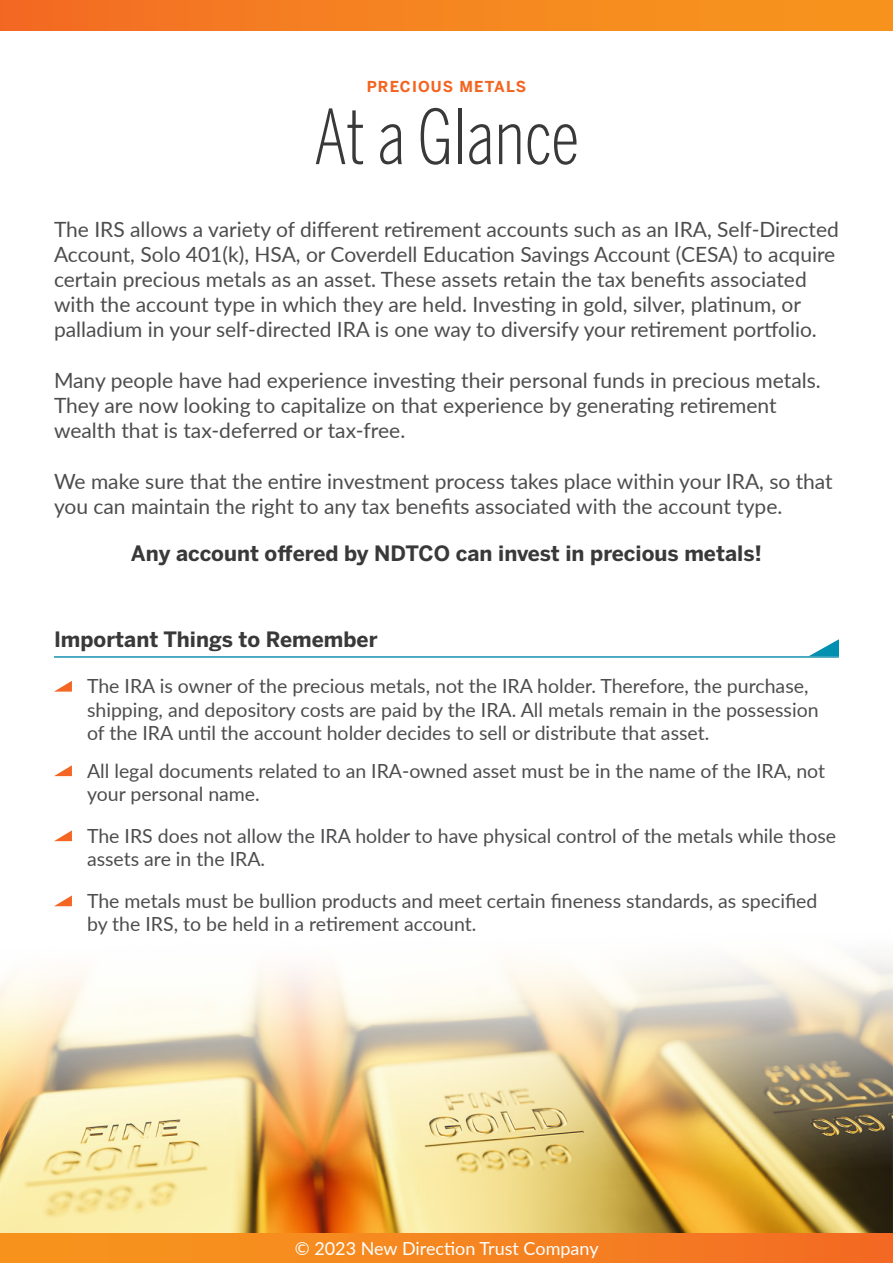
<style>
.page{position:relative;width:893px;height:1263px;background:#fff}
.page>*{position:absolute;margin:0;border:0;box-sizing:border-box;transform-origin:0 0}
.Headline_Small{font:300 75px "Benton Sans Comp";color:#393939}
.t1{font:21px/25.2px "Lato";color:#4d4d4f}
.Main_Copy{font:700 21px "Benton Sans";color:#393939}
.t2{font:19.5px/23.4px "Lato";color:#4d4d4f}
.t3{font:18px "Lato";color:#fff}
.Subhead_Orange_CAPS{font:700 15px "Benton Sans";letter-spacing:.075em;color:#f36421}
</style>
<div class="page">
<div style="left:0;top:0;width:893px;height:30px;background:linear-gradient(to right,#f36d23,#f7991d)"></div>
<div style="left:0;top:1233px;width:893px;height:30px;background:linear-gradient(to right,#f7991d,#f36d23)"></div>
<img style="left:0;top:776px;width:893px;height:457px">
<hr style="left:54px;top:656px;width:785px;height:2px;background:#1990b1">
<svg style="left:809px;top:639px;width:30px;height:17px"></svg>
<svg style="left:54px;top:681px;width:18px;height:11px"></svg>
<svg style="left:54px;top:765px;width:18px;height:11px"></svg>
<svg style="left:54px;top:830px;width:18px;height:11px"></svg>
<svg style="left:54px;top:895px;width:18px;height:11px"></svg>
<p class="Subhead_Orange_CAPS" style="left:367px;top:78px;width:161px">PRECIOUS METALS</p>
<p class="Headline_Small" style="left:314px;top:94px;width:267px">At a Glance</p>
<p class="t1" style="left:54px;top:215px;width:786px">The IRS allows a variety of different retirement accounts such as an IRA, Self-Directed Account, Solo 401(k), HSA, or Coverdell Education Savings Account (CESA) to acquire certain precious metals as an asset. These assets retain the tax benefits associated with the account type in which they are held. Investing in gold, silver, platinum, or palladium in your self-directed IRA is one way to diversify your retirement portfolio.</p>
<p class="t1" style="left:54px;top:367px;width:768px">Many people have had experience investing their personal funds in precious metals.<br>They are now looking to capitalize on that experience by generating retirement wealth that is tax-deferred or tax-free.</p>
<p class="t1" style="left:54px;top:467px;width:780px">We make sure that the entire investment process takes place within your IRA, so that you can maintain the right to any tax benefits associated with the account type.</p>
<p class="Main_Copy" style="left:131px;top:541px;width:633px">Any account offered by NDTCO can invest in precious metals!</p>
<p class="Main_Copy" style="left:54px;top:627px;width:325px">Important Things to Remember</p>
<p class="t2" style="left:87px;top:674px;width:733px">The IRA is owner of the precious metals, not the IRA holder. Therefore, the purchase, shipping, and depository costs are paid by the IRA. All metals remain in the possession of the IRA until the account holder decides to sell or distribute that asset.</p>
<p class="t2" style="left:87px;top:758px;width:740px">All legal documents related to an IRA-owned asset must be in the name of the IRA, not your personal name.</p>
<p class="t2" style="left:87px;top:823px;width:751px">The IRS does not allow the IRA holder to have physical control of the metals while those assets are in the IRA.</p>
<p class="t2" style="left:87px;top:888px;width:732px">The metals must be bullion products and meet certain fineness standards, as specified by the IRS, to be held in a retirement account.</p>
<p class="t3" style="left:295px;top:1235px;width:305px">© 2023 New Direction Trust Company</p>
</div>
